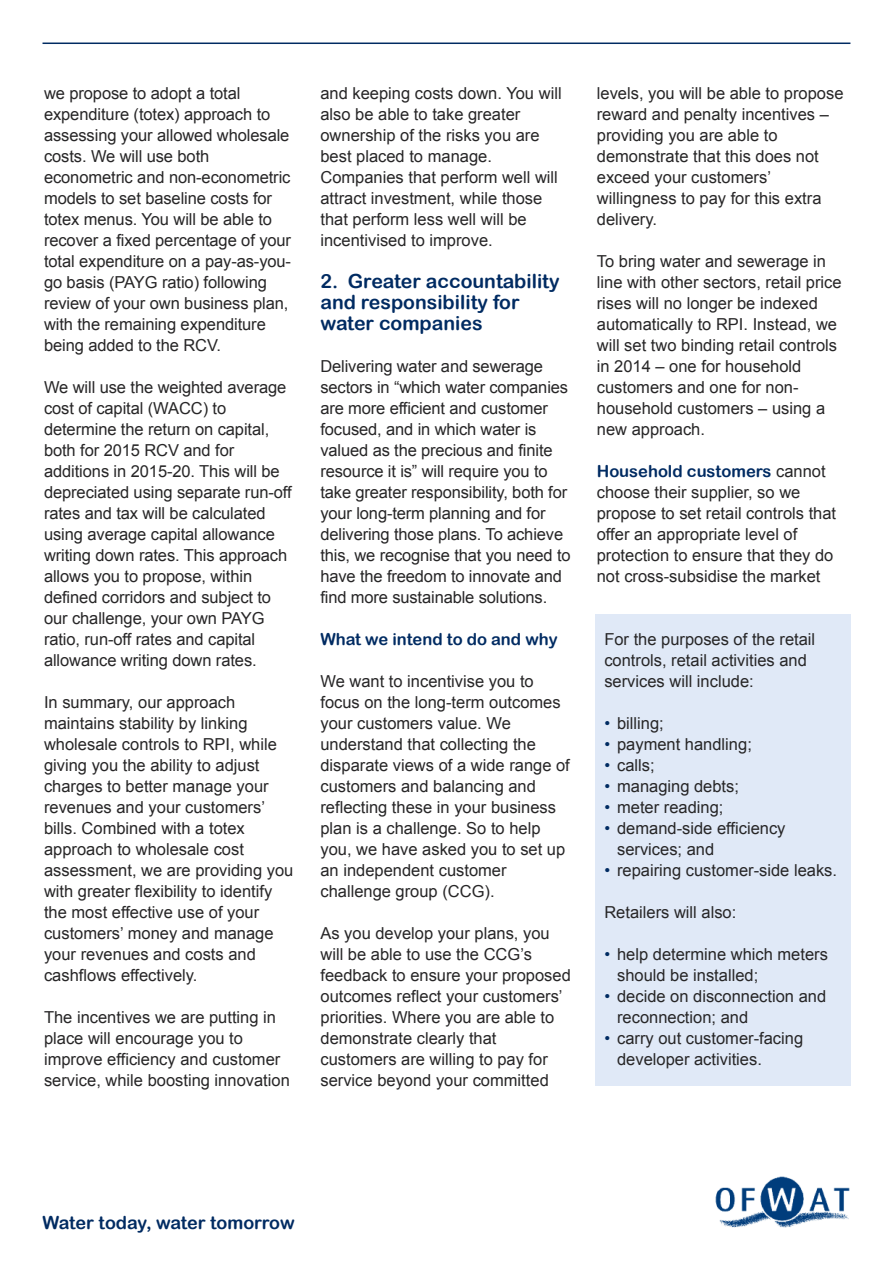
<style>
.page{position:relative;width:893px;height:1263px;background:#fff}
.page>*{position:absolute;margin:0;border:0;box-sizing:border-box;transform-origin:0 0}
.t1{font:19.5px/21px "Arial Rounded MT Bold";color:#002b62}
.t2{font:18px "Arial Rounded MT Bold";color:#002b62}
.t3{font:16.5px/21px "Arial";color:#272627}
.t4{font:16.5px "Arial Rounded MT Bold";color:#002b62}
.s1{font-family:"Arial Rounded MT Bold";color:#002b62}
.s2{color:#002b62}
</style>
<div class="page">
<hr style="left:43px;top:43px;width:807px;height:1px;background:#002b62">
<img style="left:715px;top:1176px;width:135px;height:52px">
<div style="left:595px;top:615px;width:255px;height:471px;background:#e0e9f7"></div>
<p class="t3" style="left:44px;top:82px;width:249px">we propose to adopt a total expenditure (totex) approach to assessing your allowed wholesale costs. We will use both econometric and non-econometric models to set baseline costs for totex menus. You will be able to recover a fixed percentage of your total expenditure on a pay-as-you&shy;go basis (PAYG ratio) following review of your own business plan, with the remaining expenditure being added to the RCV.</p>
<p class="t3" style="left:44px;top:376px;width:249px">We will use the weighted average cost of capital (WACC) to determine the return on capital, both for 2015 RCV and for additions in 2015-20. This will be depreciated using separate run-off rates and tax will be calculated using average capital allowance writing down rates. This approach allows you to propose, within defined corridors and subject to our challenge, your own PAYG ratio, run-off rates and capital allowance writing down rates.</p>
<p class="t3" style="left:44px;top:691px;width:251px">In summary, our approach maintains stability by linking wholesale controls to RPI, while giving you the ability to adjust charges to better manage your revenues and your customers’ bills. Combined with a totex approach to wholesale cost assessment, we are providing you with greater flexibility to identify the most effective use of your customers’ money and manage your revenues and costs and cashflows effectively.</p>
<p class="t3" style="left:44px;top:1006px;width:247px">The incentives we are putting in place will encourage you to improve efficiency and customer service, while boosting innovation</p>
<p class="t3" style="left:320px;top:82px;width:243px">and keeping costs down. You will also be able to take greater ownership of the risks you are best placed to manage.<br>Companies that perform well will attract investment, while those that perform less well will be incentivised to improve.</p>
<h2 class="t1" style="left:320px;top:270px;width:241px">2. Greater accountability and responsibility for water companies</h2>
<p class="t3" style="left:320px;top:355px;width:252px">Delivering water and sewerage sectors in “which water companies are more efficient and customer focused, and in which water is valued as the precious and finite resource it is” will require you to take greater responsibility, both for your long-term planning and for delivering those plans. To achieve this, we recognise that you need to have the freedom to innovate and find more sustainable solutions.</p>
<h3 class="t4" style="left:320px;top:629px;width:239px">What we intend to do and why</h3>
<p class="t3" style="left:320px;top:670px;width:251px">We want to incentivise you to focus on the long-term outcomes your customers value. We understand that collecting the disparate views of a wide range of customers and balancing and reflecting these in your business plan is a challenge. So to help you, we have asked you to set up an independent customer challenge group (CCG).</p>
<p class="t3" style="left:320px;top:922px;width:252px">As you develop your plans, you will be able to use the CCG’s feedback to ensure your proposed outcomes reflect your customers’ priorities. Where you are able to demonstrate clearly that customers are willing to pay for service beyond your committed</p>
<p class="t3" style="left:597px;top:82px;width:248px">levels, you will be able to propose reward and penalty incentives – providing you are able to demonstrate that this does not exceed your customers’ willingness to pay for this extra delivery.</p>
<p class="t3" style="left:597px;top:250px;width:246px">To bring water and sewerage in line with other sectors, retail price rises will no longer be indexed automatically to RPI. Instead, we will set two binding retail controls in 2014 – one for household customers and one for non&shy;household customers – using a new approach.</p>
<p class="t3" style="left:597px;top:460px;width:241px"><span class="s1">Household customers</span> cannot choose their supplier, so we propose to set retail controls that offer an appropriate level of protection to ensure that they do not cross-subsidise the market</p>
<p class="t3" style="left:604px;top:628px;width:212px">For the purposes of the retail controls, retail activities and services will include:</p>
<p class="t3" style="left:604px;top:712px;width:61px"><span class="s2">•</span> billing;</p>
<p class="t3" style="left:604px;top:733px;width:149px"><span class="s2">•</span> payment handling;</p>
<p class="t3" style="left:604px;top:754px;width:52px"><span class="s2">•</span> calls;</p>
<p class="t3" style="left:604px;top:775px;width:136px"><span class="s2">•</span> managing debts;</p>
<p class="t3" style="left:604px;top:796px;width:121px"><span class="s2">•</span> meter reading;</p>
<p class="t3" style="left:617px;top:817px;width:170px;text-indent:-13px"><span class="s2">•</span> demand-side efficiency services; and</p>
<p class="t3" style="left:604px;top:859px;width:234px"><span class="s2">•</span> repairing customer-side leaks.</p>
<p class="t3" style="left:604px;top:901px;width:134px">Retailers will also:</p>
<p class="t3" style="left:617px;top:943px;width:212px;text-indent:-13px"><span class="s2">•</span> help determine which meters should be installed;</p>
<p class="t3" style="left:617px;top:985px;width:211px;text-indent:-13px"><span class="s2">•</span> decide on disconnection and reconnection; and</p>
<p class="t3" style="left:617px;top:1027px;width:188px;text-indent:-13px"><span class="s2">•</span> carry out customer-facing developer activities.</p>
<p class="t2" style="left:43px;top:1212px;width:254px">Water today, water tomorrow</p>
</div>
